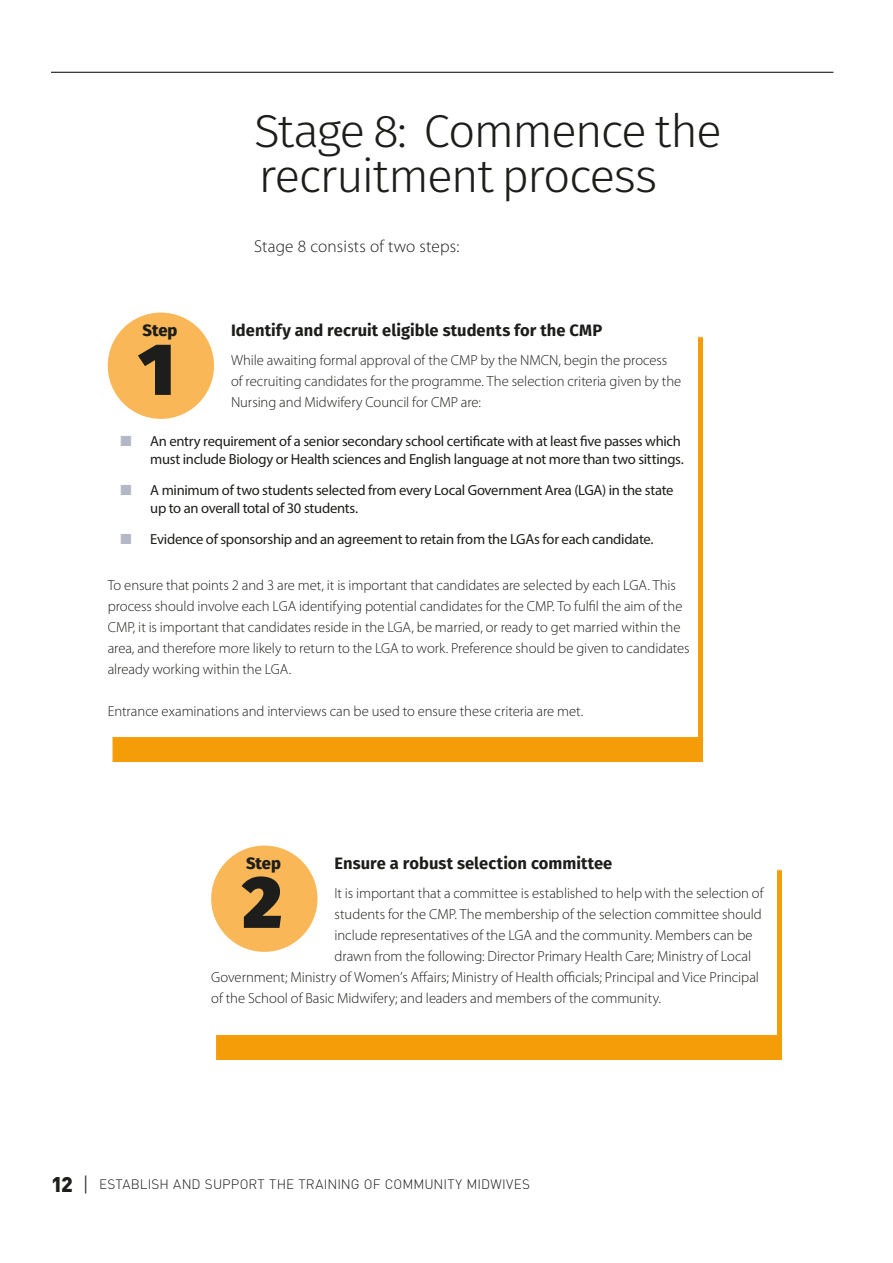
<style>
.page{position:relative;width:893px;height:1263px;background:#fff}
.page>*{position:absolute;margin:0;border:0;box-sizing:border-box;transform-origin:0 0}
.t1{font:900 73.5px "Fira Sans";color:#1d1d1b}
.t2{font:300 46.05px/45px "Fira Sans";letter-spacing:-.04em;color:#1d1d1b;scale:1.04 1}
.t3{font:300 17.25px "Myriad Pro";letter-spacing:.01em;color:#1d1d1b}
.t4{font:700 16.5px "Fira Sans";letter-spacing:.005em;color:#1d1d1b}
.t5{font:800 16.5px "Fira Sans";color:#1d1d1b}
.t6{font:300 14.7px/21px "Myriad Pro";letter-spacing:-.005em;color:#1d1d1b}
.t7{font:14.7px/18px "Myriad Pro";letter-spacing:-.02em;color:#1d1d1b;text-align:right}
.t8{font:300 13.5px "DIN Pro";letter-spacing:.005em;color:#1d1d1b}
.s1{color:#b4b7c5}
.s2{font-weight:900;font-size:21px}
.s3{font-size:21px}
</style>
<div class="page">
<hr style="left:51px;top:72px;width:782px;height:1px;background:#1d1d1b">
<div style="left:113px;top:337px;width:590px;height:425px;background:#f59d08"></div>
<div style="left:108px;top:312px;width:590px;height:425px;background:#fff"></div>
<div style="left:108px;top:313px;width:106px;height:106px;background:#f9b757;border-radius:50%"></div>
<div style="left:216px;top:870px;width:566px;height:190px;background:#f59d08"></div>
<div style="left:211px;top:845px;width:566px;height:190px;background:#fff"></div>
<div style="left:211px;top:845px;width:106px;height:107px;background:#f9b757;border-radius:50%"></div>
<h2 class="t2" style="left:254px;top:108px;width:451px">Stage 8: Commence the recruitment process</h2>
<p class="t3" style="left:254px;top:236px;width:207px">Stage 8 consists of two steps:</p>
<p class="t4" style="left:231px;top:316px;width:373px">Identify and recruit eligible students for the CMP</p>
<p class="t6" style="left:231px;top:350px;width:452px">While awaiting formal approval of the CMP by the NMCN, begin the process of recruiting candidates for the programme. The selection criteria given by the<br>Nursing and Midwifery Council for CMP are:</p>
<p class="t7" style="left:120px;top:432px;width:565px"><span class="s1">■</span> An entry requirement of a senior secondary school certificate with at least five passes which must include Biology or Health sciences and English language at not more than two sittings.</p>
<p class="t7" style="left:150px;top:481px;width:525px;text-align:left;text-indent:-30px"><span class="s1">■</span> A minimum of two students selected from every Local Government Area (LGA) in the state up to an overall total of 30 students.</p>
<p class="t7" style="left:120px;top:530px;width:534px"><span class="s1">■</span> Evidence of sponsorship and an agreement to retain from the LGAs for each candidate.</p>
<p class="t6" style="left:108px;top:575px;width:583px">To ensure that points 2 and 3 are met, it is important that candidates are selected by each LGA. This process should involve each LGA identifying potential candidates for the CMP. To fulfil the aim of the CMP, it is important that candidates reside in the LGA, be married, or ready to get married within the area, and therefore more likely to return to the LGA to work. Preference should be given to candidates already working within the LGA.</p>
<p class="t6" style="left:108px;top:701px;width:477px">Entrance examinations and interviews can be used to ensure these criteria are met.</p>
<p class="t5" style="left:143px;top:316px;width:36px">Step</p>
<h1 class="t1" style="left:139px;top:301px;width:38px">1</h1>
<p class="t4" style="left:334px;top:849px;width:279px">Ensure a robust selection committee</p>
<p class="t6" style="left:334px;top:882px;width:430px">It is important that a committee is established to help with the selection of</p>
<p class="t6" style="left:334px;top:904px;width:429px">students for the CMP. The membership of the selection committee should</p>
<p class="t6" style="left:334px;top:925px;width:420px">include representatives of the LGA and the community. Members can be</p>
<p class="t6" style="left:334px;top:946px;width:418px">drawn from the following: Director Primary Health Care; Ministry of Local</p>
<p class="t6" style="left:211px;top:967px;width:549px">Government; Ministry of Women’s Affairs; Ministry of Health officials; Principal and Vice Principal</p>
<p class="t6" style="left:211px;top:988px;width:451px">of the School of Basic Midwifery; and leaders and members of the community.</p>
<p class="t5" style="left:246px;top:849px;width:36px">Step</p>
<h1 class="t1" style="left:242px;top:834px;width:41px">2</h1>
<p class="t8" style="left:51px;top:1175px;width:480px"><span class="s2">12</span> <span class="s3">|</span> ESTABLISH AND SUPPORT THE TRAINING OF COMMUNITY MIDWIVES</p>
</div>
